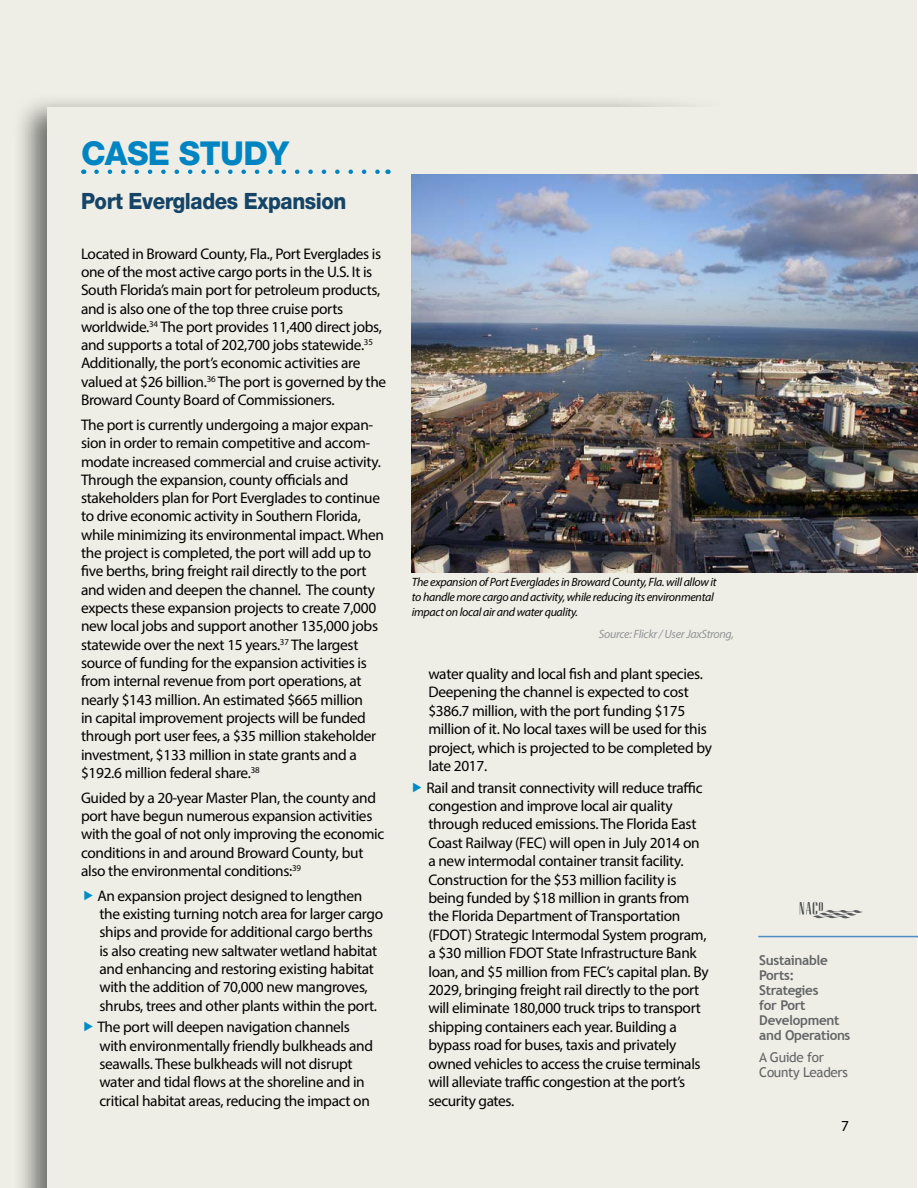
<style>
.page{position:relative;width:918px;height:1188px;background:#fff}
.page>*{position:absolute;margin:0;border:0;box-sizing:border-box;transform-origin:0 0}
.t1{font:800 33px "Helvetica Neue";letter-spacing:-.02em;color:#0085c2}
.Sub_Header{font:800 22.5px "Helvetica Neue";letter-spacing:-.02em;color:#164467;scale:.91 1}
.Primary_Text{font:15.3px/18.3px "Myriad Pro";letter-spacing:-.02em;color:#000}
.Primary_Text-2{font:700 13.5px/15px "Trebuchet MS";letter-spacing:-.025em;color:#636466}
.Primary_Text-3{font:13.5px/15px "Trebuchet MS";letter-spacing:-.025em;color:#636466}
.Cut_Line{font:italic 12px/15px "Myriad Pro";letter-spacing:-.025em;color:#000}
.Cut_Line-2{font:italic 12px "Myriad Pro";letter-spacing:-.025em;color:#939598}
</style>
<div class="page">
<div style="left:0;top:0;width:916px;height:1188px;background:#eeeee6"></div>
<div style="left:12px;top:92px;width:720px;height:1096px;background:#000;opacity:.55"></div>
<div style="left:48px;top:108px;width:684px;height:1080px;background:#eeeee6"></div>
<svg style="left:96px;top:170px;width:284px;height:4px"></svg>
<img style="left:412px;top:174px;width:506px;height:399px">
<hr style="left:758px;top:936px;width:160px;height:1px;background:#518ec5">
<svg style="left:800px;top:902px;width:63px;height:16px"></svg>
<p class="t1" style="left:81px;top:133px;width:210px">CASE STUDY</p>
<p class="Sub_Header" style="left:81px;top:188px;width:293px">Port Everglades Expansion</p>
<p class="Primary_Text" style="left:81px;top:244px;width:307px">Located in Broward County, Fla., Port Everglades is one of the most active cargo ports in the U.S. It is South Florida’s main port for petroleum products, and is also one of the top three cruise ports worldwide.<sup>34</sup> The port provides 11,400 direct jobs, and supports a total of 202,700 jobs statewide.<sup>35<br></sup>Additionally, the port’s economic activities are valued at $26 billion.<sup>36</sup> The port is governed by the Broward County Board of Commissioners.</p>
<p class="Primary_Text" style="left:81px;top:415px;width:305px">The port is currently undergoing a major expan&shy;sion in order to remain competitive and accom&shy;modate increased commercial and cruise activity.<br>Through the expansion, county officials and stakeholders plan for Port Everglades to continue to drive economic activity in Southern Florida, while minimizing its environmental impact. When the project is completed, the port will add up to five berths, bring freight rail directly to the port and widen and deepen the channel. The county expects these expansion projects to create 7,000 new local jobs and support another 135,000 jobs statewide over the next 15 years.<sup>37</sup> The largest source of funding for the expansion activities is from internal revenue from port operations, at nearly $143 million. An estimated $665 million<br>in capital improvement projects will be funded through port user fees, a $35 million stakeholder investment, $133 million in state grants and a $192.6 million federal share.<sup>38</sup></p>
<p class="Primary_Text" style="left:81px;top:788px;width:305px">Guided by a 20-year Master Plan, the county and port have begun numerous expansion activities with the goal of not only improving the economic conditions in and around Broward County, but also the environmental conditions:<sup>39</sup></p>
<p class="Primary_Text" style="left:97px;top:886px;width:287px">An expansion project designed to lengthen the existing turning notch area for larger cargo ships and provide for additional cargo berths is also creating new saltwater wetland habitat and enhancing and restoring existing habitat with the addition of 70,000 new mangroves, shrubs, trees and other plants within the port.</p>
<p class="Primary_Text" style="left:97px;top:1018px;width:277px">The port will deepen navigation channels with environmentally friendly bulkheads and seawalls. These bulkheads will not disrupt water and tidal flows at the shoreline and in critical habitat areas, reducing the impact on</p>
<p class="Cut_Line" style="left:412px;top:574px;width:306px">The expansion of Port Everglades in Broward County, Fla. will allow it to handle more cargo and activity, while reducing its environmental impact on local air and water quality.</p>
<p class="Cut_Line-2" style="left:599px;top:627px;width:137px">Source: Flickr / User JaxStrong,</p>
<p class="Primary_Text" style="left:428px;top:664px;width:285px">water quality and local fish and plant species.<br>Deepening the channel is expected to cost $386.7 million, with the port funding $175 million of it. No local taxes will be used for this project, which is projected to be completed by late 2017.</p>
<p class="Primary_Text" style="left:426px;top:778px;width:284px">Rail and transit connectivity will reduce traffic congestion and improve local air quality through reduced emissions. The Florida East Coast Railway (FEC) will open in July 2014 on a new intermodal container transit facility.<br>Construction for the $53 million facility is being funded by $18 million in grants from the Florida Department of Transportation (FDOT) Strategic Intermodal System program, a $30 million FDOT State Infrastructure Bank loan, and $5 million from FEC’s capital plan. By 2029, bringing freight rail directly to the port will eliminate 180,000 truck trips to transport shipping containers each year. Building a bypass road for buses, taxis and privately owned vehicles to access the cruise terminals will alleviate traffic congestion at the port’s security gates.</p>
<p class="Primary_Text-2" style="left:759px;top:953px;width:93px">Sustainable<br>Ports:<br>Strategies<br>for Port<br>Development and Operations</p>
<p class="Primary_Text-3" style="left:759px;top:1050px;width:90px">A Guide for<br>County Leaders</p>
<p class="Primary_Text" style="left:841px;top:1116px;width:9px">7</p>
</div>
